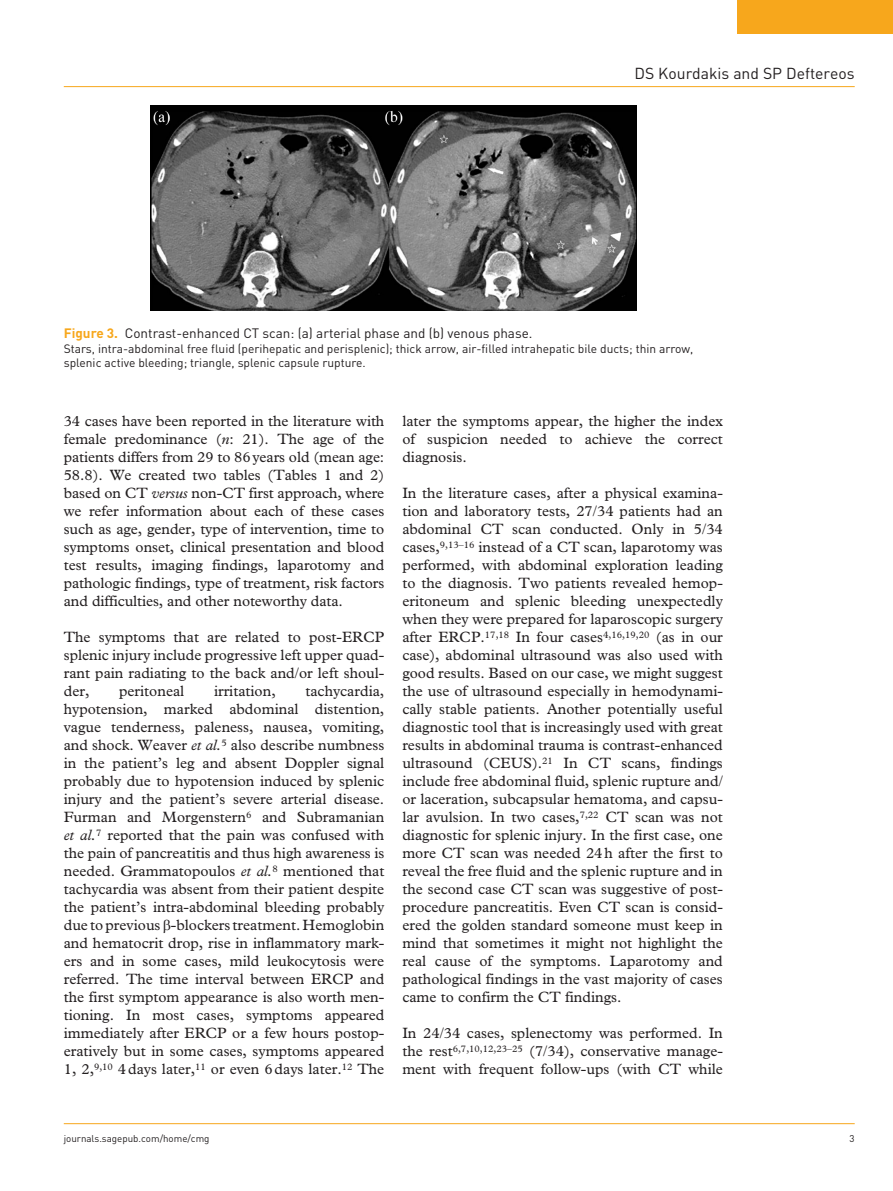
<style>
.page{position:relative;width:893px;height:1191px;background:#fff}
.page>*{position:absolute;margin:0;border:0;box-sizing:border-box;transform-origin:0 0}
.t1{font:15.75px "DIN";color:#231f20}
.t2{font:15px/18px "Plantin Std";color:#231f20;text-align:justify}
.t3{font:13.5px "DIN";color:#231f20}
.t4{font:12px/14.2px "DIN";color:#231f20}
.t5{font:9.75px "DIN";color:#231f20}
.s1{font-weight:700;color:#f7a71c}
.s2{font-style:italic}
</style>
<div class="page">
<hr style="left:64px;top:86px;width:791px;height:1px;background:#f7a71c">
<hr style="left:64px;top:1123px;width:791px;height:1px;background:#f7a71c">
<div style="left:738px;top:0;width:155px;height:34px;background:#f7a71c"></div>
<img style="left:150px;top:106px;width:486px;height:205px">
<p class="t1" style="left:634px;top:63px;width:222px">DS Kourdakis and SP Deftereos</p>
<p class="t3" style="left:64px;top:325px;width:470px"><span class="s1">Figure 3.</span> Contrast-enhanced CT scan: (a) arterial phase and (b) venous phase.</p>
<p class="t4" style="left:64px;top:341px;width:631px">Stars, intra-abdominal free fluid (perihepatic and perisplenic); thick arrow, air-filled intrahepatic bile ducts; thin arrow, splenic active bleeding; triangle, splenic capsule rupture.</p>
<p class="t2" style="left:64px;top:412px;width:322px">34 cases have been reported in the literature with female predominance (<span class="s2">n</span>: 21). The age of the patients differs from 29 to 86years old (mean age:<br>58.8). We created two tables (Tables 1 and 2) based on CT <span class="s2">versus</span> non-CT first approach, where we refer information about each of these cases such as age, gender, type of intervention, time to symptoms onset, clinical presentation and blood test results, imaging findings, laparotomy and pathologic findings, type of treatment, risk factors and difficulties, and other noteworthy data.</p>
<p class="t2" style="left:64px;top:628px;width:322px">The symptoms that are related to post-ERCP splenic injury include progressive left upper quad&shy;rant pain radiating to the back and/or left shoul&shy;der,</p>
<p class="t2" style="left:64px;top:682px;width:322px;text-indent:242px">tachycardia, hypotension, marked abdominal distention, vague tenderness, paleness, nausea, vomiting, and shock. Weaver <span class="s2">et al.</span><sup>5</sup> also describe numbness in the patient’s leg and absent Doppler signal probably due to hypotension induced by splenic injury and the patient’s severe arterial disease.<br>Furman and Morgenstern<sup>6</sup> and Subramanian <span class="s2">et al.</span><sup>7</sup> reported that the pain was confused with the pain of pancreatitis and thus high awareness is needed. Grammatopoulos <span class="s2">et al.</span><sup>8</sup> mentioned that tachycardia was absent from their patient despite the patient’s intra-abdominal bleeding probably due to previous -blockers treatment. Hemoglobin and hematocrit drop, rise in inflammatory mark&shy;ers and in some cases, mild leukocytosis were referred. The time interval between ERCP and the first symptom appearance is also worth men&shy;tioning. In most cases, symptoms appeared immediately after ERCP or a few hours postop&shy;eratively but in some cases, symptoms appeared 1, 2,<sup>9,10</sup> 4days later,<sup>11</sup> or even 6days later.<sup>12</sup> The</p>
<p class="t2" style="left:119px;top:682px;width:67px">peritoneal</p>
<p class="t2" style="left:214px;top:682px;width:63px">irritation,</p>
<p class="t2" style="left:402px;top:412px;width:322px">later the symptoms appear, the higher the index of suspicion needed to achieve the correct diagnosis.</p>
<p class="t2" style="left:402px;top:484px;width:322px">In the literature cases, after a physical examina&shy;tion and laboratory tests, 27/34 patients had an abdominal CT scan conducted. Only in 5/34 cases,<sup>9,13–16</sup> instead of a CT scan, laparotomy was performed, with abdominal exploration leading to the diagnosis. Two patients revealed hemop&shy;eritoneum and splenic bleeding unexpectedly when they were prepared for laparoscopic surgery after ERCP.<sup>17,18</sup> In four cases<sup>4,16,19,20</sup> (as in our case), abdominal ultrasound was also used with good results. Based on our case, we might suggest the use of ultrasound especially in hemodynami&shy;cally stable patients. Another potentially useful diagnostic tool that is increasingly used with great results in abdominal trauma is contrast-enhanced ultrasound (CEUS).<sup>21</sup> In CT scans, findings include free abdominal fluid, splenic rupture and/ or laceration, subcapsular hematoma, and capsu&shy;lar avulsion. In two cases,<sup>7,22</sup> CT scan was not diagnostic for splenic injury. In the first case, one more CT scan was needed 24h after the first to reveal the free fluid and the splenic rupture and in the second case CT scan was suggestive of post&shy;procedure pancreatitis. Even CT scan is consid&shy;ered the golden standard someone must keep in mind that sometimes it might not highlight the real cause of the symptoms. Laparotomy and pathological findings in the vast majority of cases came to confirm the CT findings.</p>
<p class="t2" style="left:402px;top:1024px;width:322px">In 24/34 cases, splenectomy was performed. In the rest<sup>6,7,10,12,23–25</sup> (7/34), conservative manage&shy;ment with frequent follow-ups (with CT while</p>
<p class="t5" style="left:64px;top:1132px;width:147px">journals.sagepub.com/home/cmg</p>
<p class="t5" style="left:850px;top:1132px;width:7px">3</p>
</div>
